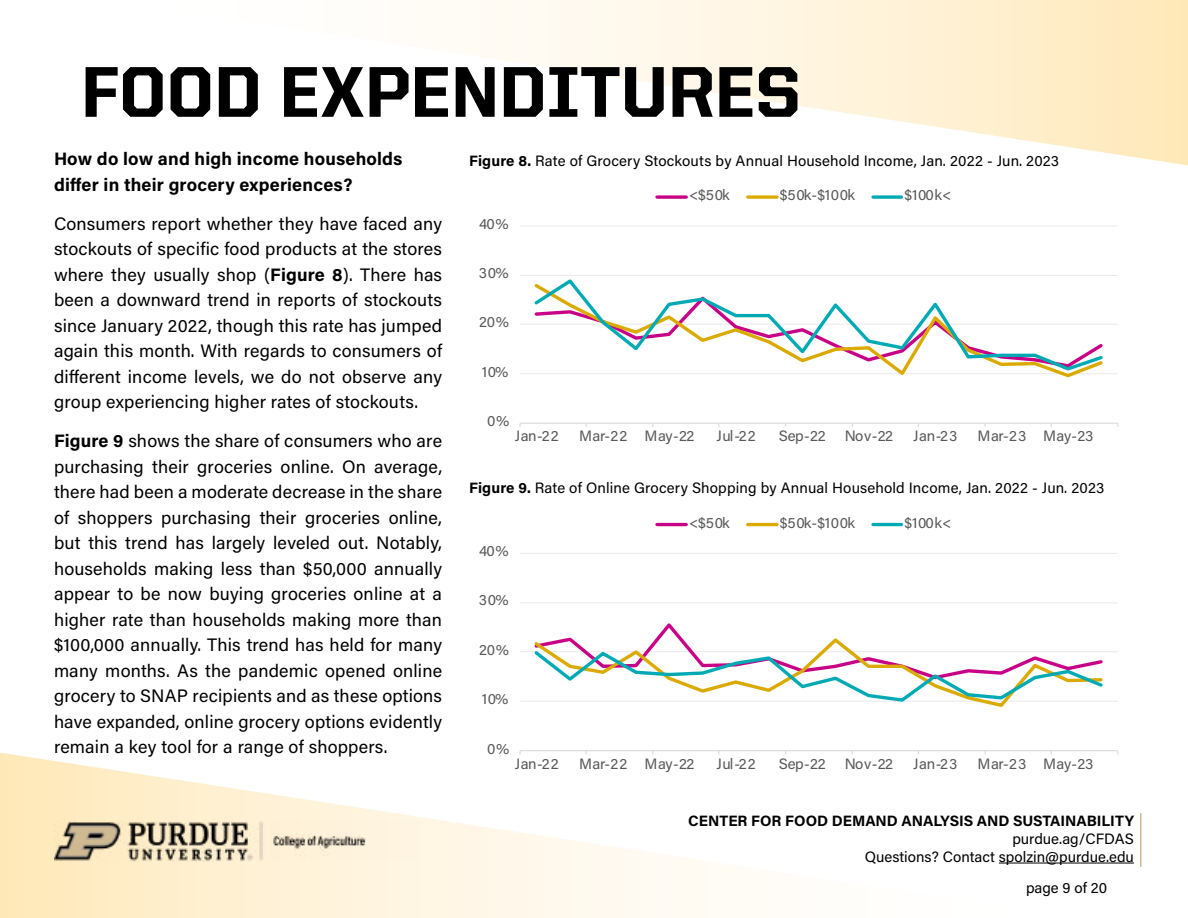
<style>
.page{position:relative;width:1188px;height:918px;background:#fff}
.page>*{position:absolute;margin:0;border:0;box-sizing:border-box;transform-origin:0 0}
.t1{font:800 72px "United Sans Reg";color:#000}
.t2{font:18px/25.5px "Acumin Pro";letter-spacing:.01em;color:#000;text-align:justify}
.t3{font:700 18px/25.5px "Acumin Pro";letter-spacing:.01em;color:#000}
.t4{font:15px/18px "Acumin Pro";letter-spacing:.01em;color:#000;text-align:right}
.t5{font:15px "Acumin Pro";letter-spacing:.03em;color:#595959}
.t6{font:15px "Acumin Pro";letter-spacing:.005em;color:#595959}
.t7{font:700 15px "Acumin Pro";letter-spacing:-.005em;color:#000}
.s1{font-weight:700}
</style>
<div class="page">
<svg style="left:480px;top:0;width:708px;height:165px"></svg>
<svg style="left:0;top:753px;width:1080px;height:165px"></svg>
<hr style="left:999px;top:863px;width:135px;height:1px;background:#000">
<hr style="left:1140px;top:813px;width:2px;height:54px;background:#cfb991">
<img style="left:54px;top:822px;width:367px;height:39px">
<hr style="left:520px;top:373px;width:598px;height:1px;background:#eee">
<hr style="left:520px;top:324px;width:598px;height:1px;background:#f0f0f0">
<hr style="left:520px;top:275px;width:598px;height:1px;background:#ebebeb">
<hr style="left:520px;top:225px;width:598px;height:2px;background:#f4f4f4">
<hr style="left:520px;top:423px;width:598px;height:1px;background:#d9d9d9">
<svg style="left:534px;top:279px;width:569px;height:93px"></svg>
<svg style="left:657px;top:195px;width:29px;height:4px"></svg>
<svg style="left:748px;top:195px;width:29px;height:4px"></svg>
<svg style="left:873px;top:195px;width:29px;height:4px"></svg>
<div style="left:469px;top:504px;width:665px;height:279px;background:#fff"></div>
<hr style="left:520px;top:701px;width:598px;height:1px;background:#f0f0f0">
<hr style="left:520px;top:651px;width:598px;height:1px;background:#eee">
<hr style="left:520px;top:602px;width:598px;height:1px;background:#f2f2f2">
<hr style="left:520px;top:553px;width:598px;height:1px;background:#ececec">
<hr style="left:520px;top:750px;width:598px;height:1px;background:#d9d9d9">
<svg style="left:534px;top:623px;width:569px;height:84px"></svg>
<hr style="left:657px;top:523px;width:29px;height:3px;background:#c80088">
<hr style="left:748px;top:523px;width:29px;height:3px;background:#daaa00">
<hr style="left:873px;top:523px;width:29px;height:3px;background:#00aab5">
<h1 class="t1" style="left:81px;top:52px;width:721px">FOOD EXPENDITURES</h1>
<p class="t3" style="left:54px;top:145px;width:350px">How do low and high income households differ in their grocery experiences?</p>
<p class="t2" style="left:54px;top:210px;width:390px">Consumers report whether they have faced any stockouts of specific food products at the stores where they usually shop (<span class="s1">Figure 8</span>). There has been a downward trend in reports of stockouts since January 2022, though this rate has jumped again this month. With regards to consumers of different income levels, we do not observe any group experiencing higher rates of stockouts.</p>
<p class="t2" style="left:54px;top:427px;width:390px"><span class="s1">Figure 9</span> shows the share of consumers who are purchasing their groceries online. On average, there had been a moderate decrease in the share of shoppers purchasing their groceries online, but this trend has largely leveled out. Notably, households making less than $50,000 annually appear to be now buying groceries online at a higher rate than households making more than $100,000 annually. This trend has held for many many months. As the pandemic opened online grocery to SNAP recipients and as these options have expanded, online grocery options evidently remain a key tool for a range of shoppers.</p>
<p class="t4" style="left:469px;top:151px;width:592px"><span class="s1">Figure 8.</span> Rate of Grocery Stockouts by Annual Household Income, Jan. 2022 - Jun. 2023</p>
<p class="t5" style="left:479px;top:213px;width:31px">40%</p>
<p class="t5" style="left:479px;top:262px;width:31px">30%</p>
<p class="t5" style="left:479px;top:312px;width:31px">20%</p>
<p class="t5" style="left:482px;top:361px;width:28px">10%</p>
<p class="t5" style="left:487px;top:411px;width:24px">0%</p>
<p class="t5" style="left:689px;top:185px;width:42px">&lt;$50k</p>
<p class="t5" style="left:780px;top:185px;width:77px">$50k-$100k</p>
<p class="t5" style="left:905px;top:185px;width:48px">$100k&lt;</p>
<p class="t5" style="left:515px;top:426px;width:45px">Jan-22</p>
<p class="t6" style="left:579px;top:426px;width:117px">Mar-22 May-22</p>
<p class="t5" style="left:716px;top:426px;width:41px">Jul-22</p>
<p class="t5" style="left:779px;top:426px;width:48px">Sep-22</p>
<p class="t5" style="left:845px;top:426px;width:50px">Nov-22</p>
<p class="t5" style="left:913px;top:426px;width:46px">Jan-23</p>
<p class="t6" style="left:978px;top:426px;width:117px">Mar-23 May-23</p>
<p class="t4" style="left:469px;top:478px;width:637px"><span class="s1">Figure 9.</span> Rate of Online Grocery Shopping by Annual Household Income, Jan. 2022 - Jun. 2023</p>
<p class="t5" style="left:479px;top:541px;width:31px">40%</p>
<p class="t5" style="left:479px;top:590px;width:31px">30%</p>
<p class="t5" style="left:479px;top:639px;width:31px">20%</p>
<p class="t5" style="left:482px;top:689px;width:28px">10%</p>
<p class="t5" style="left:487px;top:738px;width:24px">0%</p>
<p class="t5" style="left:689px;top:512px;width:42px">&lt;$50k</p>
<p class="t5" style="left:780px;top:512px;width:77px">$50k-$100k</p>
<p class="t5" style="left:905px;top:512px;width:48px">$100k&lt;</p>
<p class="t5" style="left:515px;top:753px;width:45px">Jan-22</p>
<p class="t6" style="left:579px;top:753px;width:117px">Mar-22 May-22</p>
<p class="t5" style="left:716px;top:753px;width:41px">Jul-22</p>
<p class="t5" style="left:779px;top:753px;width:48px">Sep-22</p>
<p class="t5" style="left:845px;top:753px;width:50px">Nov-22</p>
<p class="t5" style="left:913px;top:753px;width:46px">Jan-23</p>
<p class="t6" style="left:978px;top:753px;width:117px">Mar-23 May-23</p>
<p class="t7" style="left:688px;top:810px;width:447px">CENTER FOR FOOD DEMAND ANALYSIS AND SUSTAINABILITY</p>
<p class="t4" style="left:865px;top:829px;width:271px">purdue.ag/CFDAS<br>Questions? Contact spolzin@purdue.edu</p>
<p class="t4" style="left:1026px;top:879px;width:83px">page 9 of 20</p>
</div>
